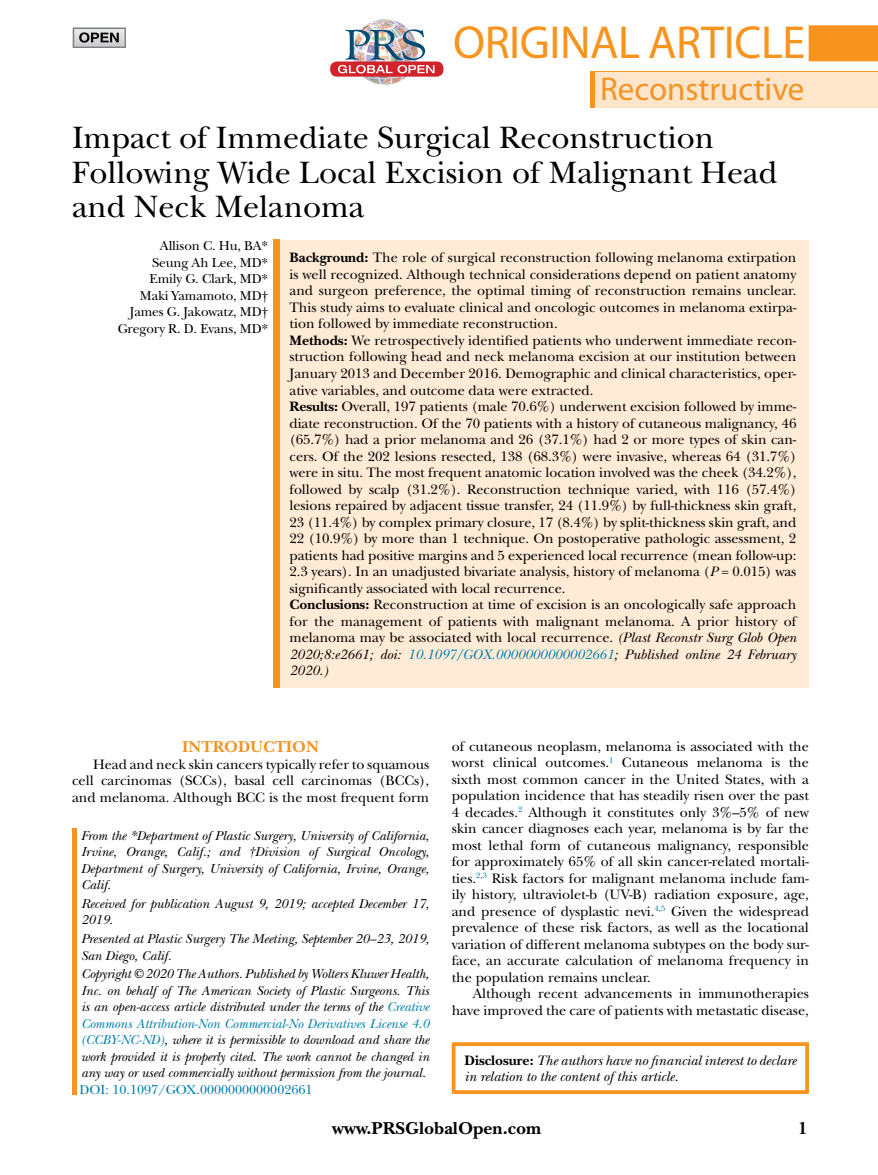
<style>
.page{position:relative;width:878px;height:1175px;background:#fff}
.page>*{position:absolute;margin:0;border:0;box-sizing:border-box;transform-origin:0 0}
.t1{font:46.5px "Myriad Pro";letter-spacing:-.01em;color:#f7941e}
.t2{font:33px "Myriad Pro";color:#f39424}
.t3{font:32.25px/34.5px "New Baskerville Std";color:#000}
.t4{font:700 18px "New Baskerville Std";color:#000}
.t5{font:700 16.5px "New Baskerville Std";color:#f39424}
.t6{font:14.25px/16.5px "New Baskerville Std";color:#000;text-align:justify}
.t7{font:italic 14.25px/16.5px "New Baskerville Std";color:#000}
.t8{font:italic 13.5px/16.5px "New Baskerville Std";color:#000;text-align:justify}
.t9{font:13.5px/16.5px "New Baskerville Std";letter-spacing:-.01em;color:#000;text-align:right}
.t10{font:13.5px "New Baskerville Std";color:#017eac}
.s1{font-weight:700}
.s2{font-style:italic}
.s3{font-style:italic;color:#017eac}
.s4{color:#017eac}
.s5{font-weight:700;font-style:normal}
</style>
<div class="page">
<div style="left:73px;top:28px;width:52px;height:20px;border:2px solid #808285"></div>
<svg style="left:79px;top:32px;width:40px;height:11px"></svg>
<img style="left:361px;top:20px;width:47px;height:64px">
<div style="left:330px;top:61px;width:113px;height:16px;background:#d2232a;border-radius:7px"></div>
<img style="left:338px;top:29px;width:96px;height:44px">
<div style="left:452px;top:1042px;width:356px;height:52px;border:4px solid #f7941e"></div>
<div style="left:595px;top:72px;width:283px;height:36px;background:#fde6cb"></div>
<hr style="left:72px;top:829px;width:4px;height:66px;background:#f39424">
<hr style="left:72px;top:895px;width:4px;height:35px;background:#f39424">
<hr style="left:72px;top:930px;width:4px;height:35px;background:#f39424">
<hr style="left:72px;top:965px;width:4px;height:118px;background:#f39424">
<hr style="left:72px;top:1081px;width:4px;height:13px;background:#f39424">
<div style="left:274px;top:126px;width:534px;height:562px;background:#ffebd6"></div>
<div style="left:274px;top:229px;width:534px;height:11px;background:#fff"></div>
<div style="left:274px;top:240px;width:6px;height:93px;background:#f39424"></div>
<div style="left:274px;top:322px;width:6px;height:77px;background:#f39424"></div>
<div style="left:274px;top:388px;width:6px;height:209px;background:#f39424"></div>
<div style="left:274px;top:586px;width:6px;height:102px;background:#f39424"></div>
<div style="left:72px;top:126px;width:736px;height:106px;background:#fff"></div>
<div style="left:808px;top:25px;width:70px;height:36px;background:#f7941e"></div>
<h1 class="t1" style="left:453px;top:14px;width:354px">Original Article</h1>
<h2 class="t2" style="left:600px;top:69px;width:206px">Reconstructive</h2>
<h3 class="t3" style="left:72px;top:121px;width:706px">Impact of Immediate Surgical Reconstruction<br>Following Wide Local Excision of Malignant Head and Neck Melanoma</h3>
<p class="t9" style="left:118px;top:238px;width:152px">Allison C. Hu, BA*<br>Seung Ah Lee, MD*<br>Emily G. Clark, MD*<br>Maki Yamamoto, MD†<br>James G. Jakowatz, MD†<br>Gregory R. D. Evans, MD*</p>
<p class="t6" style="left:289px;top:250px;width:508px;text-align:left"><span class="s1">Background:</span> The role of surgical reconstruction following melanoma extirpation is well recognized. Although technical considerations depend on patient anatomy and surgeon preference, the optimal timing of reconstruction remains unclear.<br>This study aims to evaluate clinical and oncologic outcomes in melanoma extirpa&shy;tion followed by immediate reconstruction.<br><span class="s1">Methods:</span> We retrospectively identified patients who underwent immediate recon&shy;struction following head and neck melanoma excision at our institution between January 2013 and December 2016. Demographic and clinical characteristics, oper&shy;ative variables, and outcome data were extracted.<br><span class="s1">Results:</span> Overall, 197 patients (male 70.6%) underwent excision followed by imme&shy;diate reconstruction. Of the 70 patients with a history of cutaneous malignancy, 46 (65.7%) had a prior melanoma and 26 (37.1%) had 2 or more types of skin can&shy;cers. Of the 202 lesions resected, 138 (68.3%) were invasive, whereas 64 (31.7%) were in situ. The most frequent anatomic location involved was the cheek (34.2%), followed by scalp (31.2%). Reconstruction technique varied, with 116 (57.4%) lesions repaired by adjacent tissue transfer, 24 (11.9%) by full-thickness skin graft, 23 (11.4%) by complex primary closure, 17 (8.4%) by split-thickness skin graft, and 22 (10.9%) by more than 1 technique. On postoperative pathologic assessment, 2 patients had positive margins and 5 experienced local recurrence (mean follow-up:<br>2.3 years). In an unadjusted bivariate analysis, history of melanoma (<span class="s2">P</span> = 0.015) was significantly associated with local recurrence.<br><span class="s1">Conclusions:</span> Reconstruction at time of excision is an oncologically safe approach for the management of patients with malignant melanoma. A prior history of melanoma may be associated with local recurrence. <span class="s2">(Plast Reconstr Surg Glob Open 2020;8:e2661; doi:</span> <span class="s3">10.1097/GOX.0000000000002661</span><span class="s2">; Published online 24 February 2020.)</span></p>
<p class="t5" style="left:182px;top:737px;width:138px">INTRODUCTION</p>
<p class="t6" style="left:72px;top:756px;width:358px;text-indent:21px">Head and neck skin cancers typically refer to squamous cell carcinomas (SCCs), basal cell carcinomas (BCCs), and melanoma. Although BCC is the most frequent form</p>
<p class="t8" style="left:81px;top:827px;width:350px">From the *Department of Plastic Surgery, University of California, Irvine, Orange, Calif.; and †Division of Surgical Oncology, Department of Surgery, University of California, Irvine, Orange, Calif.</p>
<p class="t8" style="left:81px;top:895px;width:350px">Received for publication August 9, 2019; accepted December 17,<br>2019.</p>
<p class="t8" style="left:81px;top:930px;width:349px">Presented at Plastic Surgery The Meeting, September 20–23, 2019,<br>San Diego, Calif.</p>
<p class="t8" style="left:81px;top:965px;width:350px">Copyright © 2020 The Authors. Published by Wolters Kluwer Health, Inc. on behalf of The American Society of Plastic Surgeons. This is an open-access article distributed under the terms of the <span class="s4">Creative Commons Attribution-Non Commercial-No Derivatives License 4.0 (CCBY-NC-ND)</span>, where it is permissible to download and share the work provided it is properly cited. The work cannot be changed in any way or used commercially without permission from the journal.</p>
<p class="t10" style="left:80px;top:1081px;width:234px">DOI: 10.1097/GOX.0000000000002661</p>
<p class="t6" style="left:451px;top:738px;width:359px">of cutaneous neoplasm, melanoma is associated with the worst clinical outcomes.<sup>1</sup> Cutaneous melanoma is the sixth most common cancer in the United States, with a population incidence that has steadily risen over the past 4 decades.<sup>2</sup> Although it constitutes only 3%–5% of new skin cancer diagnoses each year, melanoma is by far the most lethal form of cutaneous malignancy, responsible for approximately 65% of all skin cancer-related mortali&shy;ties.<sup>2</sup><sup>,</sup><sup>3</sup> Risk factors for malignant melanoma include fam&shy;ily history, ultraviolet-b (UV-B) radiation exposure, age, and presence of dysplastic nevi.<sup>4</sup><sup>,</sup><sup>5</sup> Given the widespread prevalence of these risk factors, as well as the locational variation of different melanoma subtypes on the body sur&shy;face, an accurate calculation of melanoma frequency in the population remains unclear.</p>
<p class="t6" style="left:452px;top:985px;width:359px;text-align:right">Although recent advancements in immunotherapies have improved the care of patients with metastatic disease,</p>
<p class="t7" style="left:464px;top:1051px;width:333px"><span class="s5">Disclosure:</span> The authors have no financial interest to declare in relation to the content of this article.</p>
<p class="t4" style="left:332px;top:1118px;width:210px">www.PRSGlobalOpen.com</p>
<p class="t4" style="left:798px;top:1118px;width:11px">1</p>
</div>
